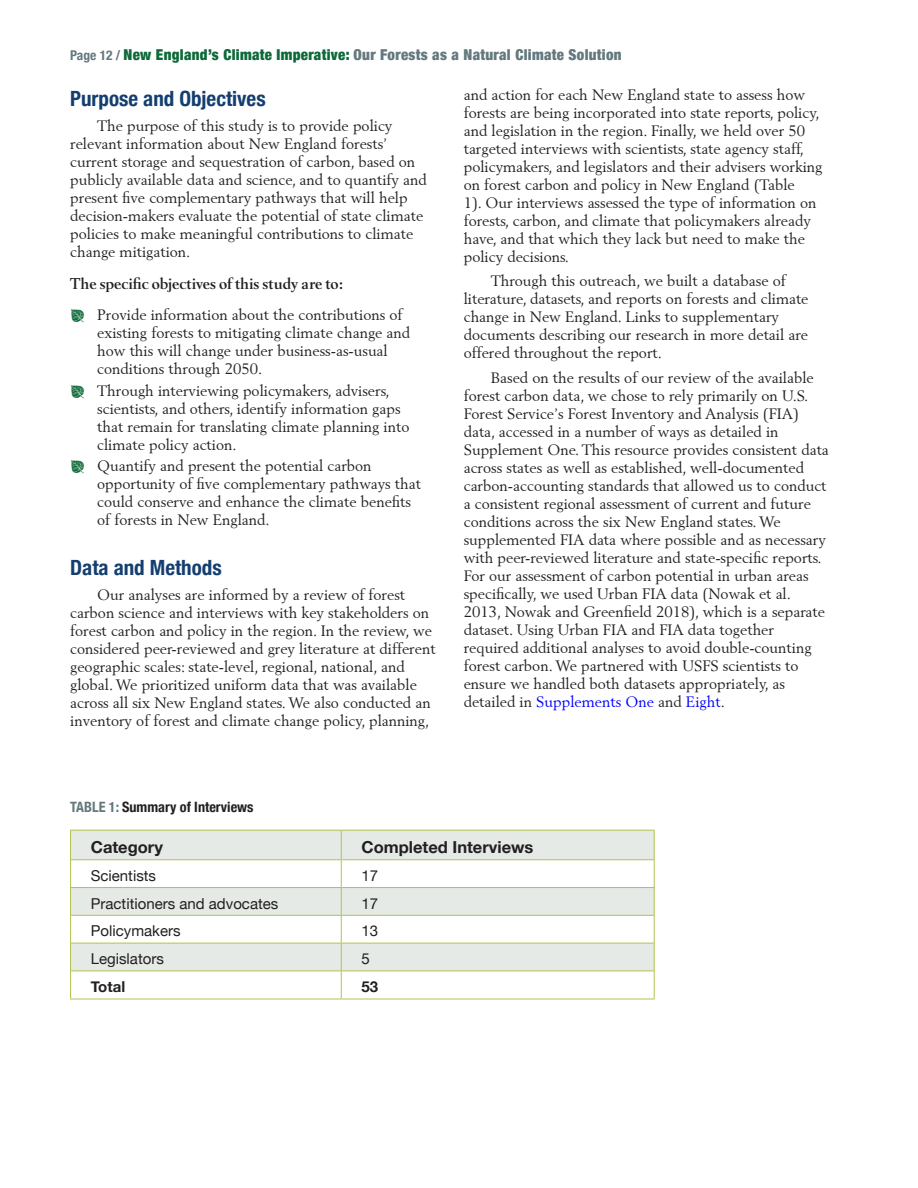
<style>
.page{position:relative;width:918px;height:1188px;background:#fff}
.page>*{position:absolute;margin:0;border:0;box-sizing:border-box;transform-origin:0 0}
.B-level_Head{font:700 condensed 21px "Helvetica Neue";color:#143e6f}
.Body_Text{font:700 16.5px "Berling";color:#231f20}
.t1{font:700 16.5px "Helvetica Neue";color:#231f20}
.Body_Text-2{font:15px/18px "Berling LT Std";color:#231f20}
.t2{font:900 condensed 15px "Helvetica Neue";letter-spacing:.02em;color:#63797e}
.t3{font:15px "Helvetica Neue";color:#231f20}
.t4{font:700 15px "Helvetica Neue";color:#231f20}
.Figure_Caption{font:700 condensed 14.25px "Helvetica Neue";color:#231f20}
.s1{font-weight:700;font-size:13.5px}
.s2{color:#0c6938}
.s3{font-family:"Botanical";color:#0c6938}
.s4{color:#00f}
.s5{color:#63797e}
</style>
<div class="page">
<div style="left:71px;top:831px;width:583px;height:28px;background:#e5eae6"></div>
<svg style="left:71px;top:860px;width:583px;height:139px"></svg>
<hr style="left:70px;top:830px;width:271px;height:1px;background:#b0c24f">
<hr style="left:341px;top:830px;width:314px;height:1px;background:#b0c24f">
<hr style="left:70px;top:859px;width:271px;height:1px;background:#b0c24f">
<hr style="left:341px;top:859px;width:314px;height:1px;background:#b0c24f">
<hr style="left:70px;top:887px;width:271px;height:1px;background:#b0c24f">
<hr style="left:341px;top:887px;width:314px;height:1px;background:#b0c24f">
<hr style="left:70px;top:915px;width:271px;height:1px;background:#b0c24f">
<hr style="left:341px;top:915px;width:314px;height:1px;background:#b0c24f">
<hr style="left:70px;top:943px;width:271px;height:1px;background:#b0c24f">
<hr style="left:341px;top:943px;width:314px;height:1px;background:#b0c24f">
<hr style="left:70px;top:971px;width:271px;height:1px;background:#b0c24f">
<svg style="left:70px;top:831px;width:1px;height:168px"></svg>
<hr style="left:341px;top:971px;width:314px;height:1px;background:#b0c24f">
<svg style="left:341px;top:831px;width:1px;height:168px"></svg>
<svg style="left:654px;top:831px;width:1px;height:168px"></svg>
<hr style="left:70px;top:999px;width:271px;height:1px;background:#b0c24f">
<hr style="left:341px;top:999px;width:314px;height:1px;background:#b0c24f">
<p class="t2" style="left:70px;top:42px;width:553px"><span class="s1">Page 12 /</span> <span class="s2">New England’s Climate Imperative:</span> Our Forests as a Natural Climate Solution</p>
<p class="B-level_Head" style="left:70px;top:82px;width:197px">Purpose and Objectives</p>
<p class="Body_Text-2" style="left:70px;top:117px;width:358px;text-indent:27px">The purpose of this study is to provide policy relevant information about New England forests’ current storage and sequestration of carbon, based on publicly available data and science, and to quantify and present five complementary pathways that will help decision-makers evaluate the potential of state climate policies to make meaningful contributions to climate change mitigation.</p>
<p class="Body_Text" style="left:70px;top:275px;width:274px">The specific objectives of this study are to:</p>
<p class="Body_Text-2" style="left:97px;top:306px;width:315px;text-indent:-27px"><span class="s3">O</span> Provide information about the contributions of existing forests to mitigating climate change and how this will change under business-as-usual conditions through 2050.</p>
<p class="Body_Text-2" style="left:97px;top:381px;width:314px;text-indent:-27px"><span class="s3">O</span> Through interviewing policymakers, advisers, scientists, and others, identify information gaps that remain for translating climate planning into climate policy action.</p>
<p class="Body_Text-2" style="left:97px;top:457px;width:325px;text-indent:-27px"><span class="s3">O</span> Quantify and present the potential carbon opportunity of five complementary pathways that could conserve and enhance the climate benefits of forests in New England.</p>
<p class="B-level_Head" style="left:70px;top:551px;width:153px">Data and Methods</p>
<p class="Body_Text-2" style="left:70px;top:586px;width:367px;text-indent:27px">Our analyses are informed by a review of forest carbon science and interviews with key stakeholders on forest carbon and policy in the region. In the review, we considered peer-reviewed and grey literature at different geographic scales: state-level, regional, national, and global. We prioritized uniform data that was available across all six New England states. We also conducted an inventory of forest and climate change policy, planning,</p>
<p class="Body_Text-2" style="left:464px;top:85px;width:360px">and action for each New England state to assess how forests are being incorporated into state reports, policy, and legislation in the region. Finally, we held over 50 targeted interviews with scientists, state agency staff, policymakers, and legislators and their advisers working on forest carbon and policy in New England (Table<br>1). Our interviews assessed the type of information on forests, carbon, and climate that policymakers already have, and that which they lack but need to make the policy decisions.</p>
<p class="Body_Text-2" style="left:464px;top:272px;width:346px;text-indent:27px">Through this outreach, we built a database of literature, datasets, and reports on forests and climate change in New England. Links to supplementary documents describing our research in more detail are offered throughout the report.</p>
<p class="Body_Text-2" style="left:464px;top:369px;width:367px;text-indent:27px">Based on the results of our review of the available forest carbon data, we chose to rely primarily on U.S.<br>Forest Service’s Forest Inventory and Analysis (FIA) data, accessed in a number of ways as detailed in Supplement One. This resource provides consistent data across states as well as established, well-documented carbon-accounting standards that allowed us to conduct a consistent regional assessment of current and future conditions across the six New England states. We supplemented FIA data where possible and as necessary with peer-reviewed literature and state-specific reports.<br>For our assessment of carbon potential in urban areas specifically, we used Urban FIA data (Nowak et al.<br>2013, Nowak and Greenfield 2018), which is a separate dataset. Using Urban FIA and FIA data together required additional analyses to avoid double-counting forest carbon. We partnered with USFS scientists to ensure we handled both datasets appropriately, as detailed in <span class="s4">Supplements One</span> and <span class="s4">Eight</span>.</p>
<p class="Figure_Caption" style="left:70px;top:796px;width:185px"><span class="s5">TABLE 1:</span> Summary of Interviews</p>
<p class="t1" style="left:91px;top:834px;width:74px">Category</p>
<p class="t1" style="left:362px;top:834px;width:173px">Completed Interviews</p>
<p class="t3" style="left:91px;top:865px;width:67px">Scientists</p>
<p class="t3" style="left:362px;top:865px;width:18px">17</p>
<p class="t3" style="left:91px;top:892px;width:189px">Practitioners and advocates</p>
<p class="t3" style="left:362px;top:892px;width:18px">17</p>
<p class="t3" style="left:91px;top:920px;width:91px">Policymakers</p>
<p class="t3" style="left:362px;top:920px;width:18px">13</p>
<p class="t3" style="left:91px;top:948px;width:75px">Legislators</p>
<p class="t3" style="left:362px;top:948px;width:10px">5</p>
<p class="t4" style="left:91px;top:975px;width:36px">Total</p>
<p class="t4" style="left:362px;top:975px;width:18px">53</p>
</div>
